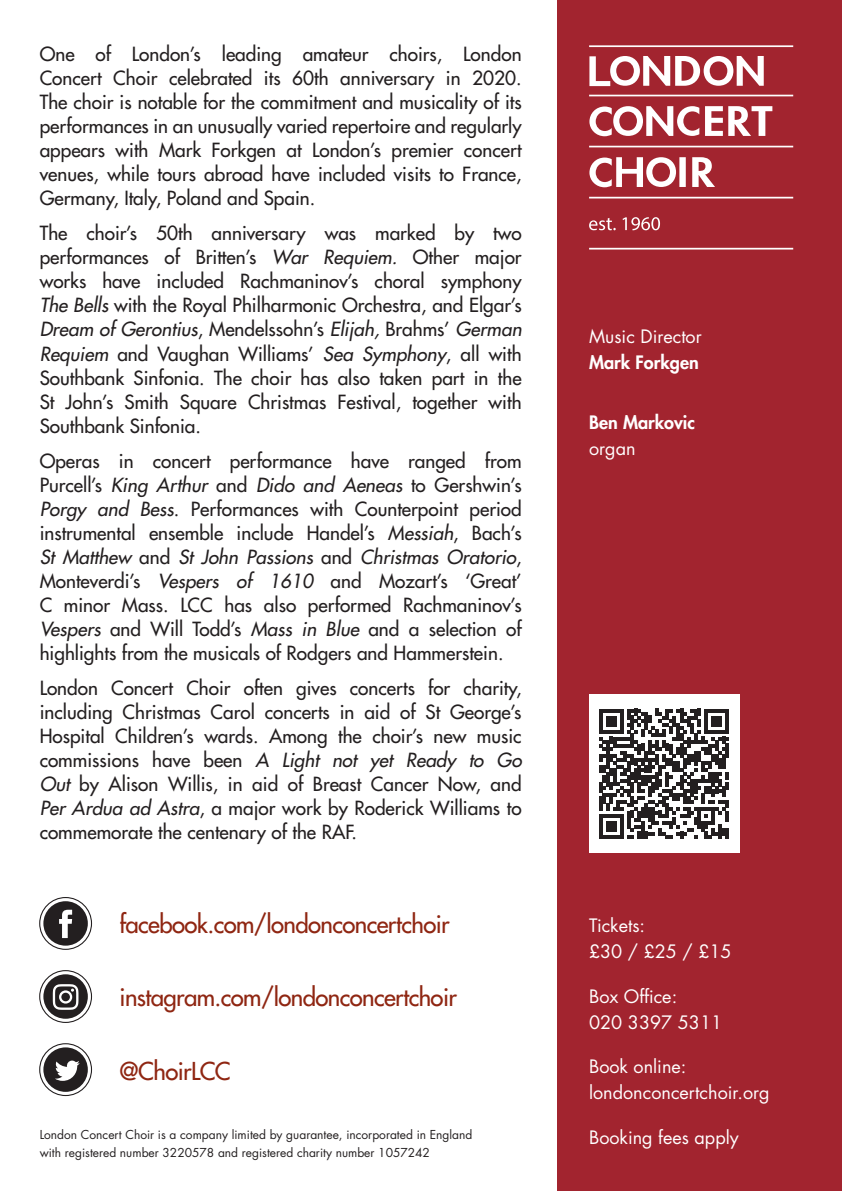
<style>
.page{position:relative;width:842px;height:1191px;background:#fff}
.page>*{position:absolute;margin:0;border:0;box-sizing:border-box;transform-origin:0 0}
.t1{font:43.6px "Minion Pro";letter-spacing:-.005em;color:#fff}
.t2{font:500 24px "Futura Std";letter-spacing:-.025em;color:#8f2612}
.Biog_Text{font:500 19px/24px "Futura Std";color:#231f20;text-align:justify}
.Body_Text_3{font:18px/26px "Futura Std";color:#fff}
.Body_Text_3-2{font:800 18px/26px "Futura Std";color:#fff}
.Body_Text_3-3{font:12px/18px "Futura Std";color:#231f20}
.s1{font-style:italic}
.s2{font-weight:800}
.s3{font-weight:400}
</style>
<div class="page">
<div style="left:557px;top:0;width:285px;height:1191px;background:#a2242f"></div>
<svg style="left:39px;top:897px;width:53px;height:53px"></svg>
<svg style="left:39px;top:970px;width:53px;height:53px"></svg>
<svg style="left:39px;top:1043px;width:53px;height:53px"></svg>
<svg style="left:589px;top:45px;width:204px;height:204px"></svg>
<div style="left:589px;top:694px;width:151px;height:159px;background:#fff"></div>
<svg style="left:599px;top:709px;width:130px;height:130px"></svg>
<hr style="left:725px;top:810px;width:4px;height:11px;background:#231f20">
<hr style="left:725px;top:828px;width:4px;height:11px;background:#231f20">
<p class="Biog_Text" style="left:40px;top:42px;width:483px">One of London’s leading amateur choirs, London Concert Choir celebrated its 60th anniversary in 2020.<br>The choir is notable for the commitment and musicality of its performances in an unusually varied repertoire and regularly appears with Mark Forkgen at London’s premier concert venues, while tours abroad have included visits to France, Germany, Italy, Poland and Spain.</p>
<p class="Biog_Text" style="left:40px;top:221px;width:483px">The choir’s 50th anniversary was marked by two performances of Britten’s <span class="s1">War Requiem.</span> Other major works have included Rachmaninov’s choral symphony <span class="s1">The Bells</span> with the Royal Philharmonic Orchestra, and Elgar’s <span class="s1">Dream of Gerontius</span>, Mendelssohn’s <span class="s1">Elijah,</span> Brahms’ <span class="s1">German Requiem</span> and Vaughan Williams’ <span class="s1">Sea Symphony</span>, all with Southbank Sinfonia. The choir has also taken part in the St John’s Smith Square Christmas Festival, together with Southbank Sinfonia.</p>
<p class="Biog_Text" style="left:40px;top:449px;width:483px">Operas in concert performance have ranged from Purcell’s <span class="s1">King Arthur</span> and <span class="s1">Dido and Aeneas</span> to Gershwin’s <span class="s1">Porgy and Bess</span>. Performances with Counterpoint period instrumental ensemble include Handel’s <span class="s1">Messiah</span>, Bach’s <span class="s1">St Matthew</span> and <span class="s1">St John Passions</span> and <span class="s1">Christmas Oratorio</span>, Monteverdi’s <span class="s1">Vespers of 1610</span> and Mozart’s ‘Great’ C minor Mass. LCC has also performed Rachmaninov’s <span class="s1">Vespers</span> and Will Todd’s <span class="s1">Mass in Blue</span> and a selection of highlights from the musicals of Rodgers and Hammerstein.</p>
<p class="Biog_Text" style="left:40px;top:676px;width:483px">London Concert Choir often gives concerts for charity, including Christmas Carol concerts in aid of St George’s Hospital Children’s wards. Among the choir’s new music commissions have been <span class="s1">A Light not yet Ready to Go Out</span> by Alison Willis, in aid of Breast Cancer Now, and <span class="s1">Per Ardua ad Astra</span>, a major work by Roderick Williams to commemorate the centenary of the RAF.</p>
<p class="t2" style="left:120px;top:909px;width:332px">facebook.com/londonconcertchoir</p>
<p class="t2" style="left:120px;top:982px;width:339px">instagram.com/londonconcertchoir</p>
<p class="t2" style="left:120px;top:1055px;width:113px">@ChoirLCC</p>
<p class="Body_Text_3-3" style="left:40px;top:1125px;width:434px">London Concert Choir is a company limited by guarantee, incorporated in England with registered number 3220578 and registered charity number 1057242</p>
<p class="Body_Text_3" style="left:589px;top:323px;width:114px">Music Director<br><span class="s2">Mark Forkgen</span></p>
<p class="Body_Text_3-2" style="left:589px;top:409px;width:107px">Ben Markovic <span class="s3">organ</span></p>
<p class="Body_Text_3" style="left:589px;top:913px;width:144px">Tickets:<br>£30 / £25 / £15</p>
<p class="Body_Text_3" style="left:589px;top:983px;width:135px">Box Office:<br>020 3397 5311</p>
<p class="Body_Text_3" style="left:589px;top:1054px;width:182px">Book online: londonconcertchoir.org</p>
<p class="Body_Text_3" style="left:589px;top:1124px;width:151px">Booking fees apply</p>
<h1 class="t1" style="left:586px;top:1111px;width:173px">lcchoir.uk</h1>
</div>
